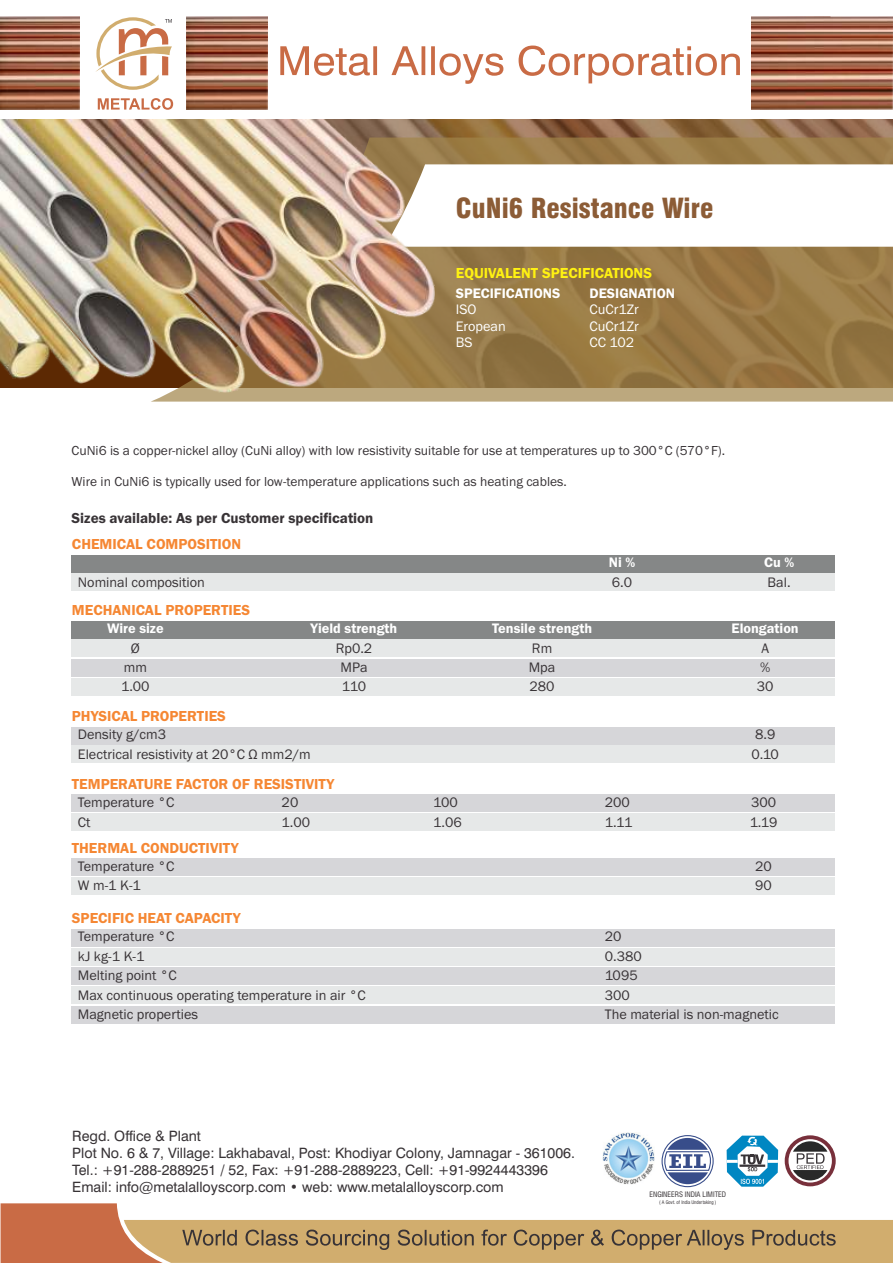
<style>
.page{position:relative;width:893px;height:1263px;background:#fff}
.page>*{position:absolute;margin:0;border:0;box-sizing:border-box;transform-origin:0 0}
.t1{font:900 condensed 27px "Swiss 721 BT";color:#8c5c36}
.t2{font:600 15px "Franklin Gothic";color:#f58733}
.t3{font:600 15px "Franklin Gothic";color:#383336}
.t4{font:600 15px "Franklin Gothic";color:#fff212}
.t5{font:14.25px "Franklin Gothic";color:#383336}
.t6{font:14.25px/17.1px "Swiss 721 BT";color:#383336}
.t7{font:600 14.25px "Franklin Gothic";color:#fff}
.t8{font:14.25px "Franklin Gothic";color:#fff}
.t9{font:13.5px "Franklin Gothic";color:#383336}
.t10{font:condensed 7.35px "Swiss 721 BT";color:#383336}
.t11{font:condensed 4.8px "Swiss 721 BT";color:#383336}
</style>
<div class="page">
<img style="left:0;top:16px;width:80px;height:93px">
<svg style="left:98px;top:98px;width:75px;height:12px"></svg>
<svg style="left:96px;top:17px;width:76px;height:73px"></svg>
<svg style="left:280px;top:46px;width:460px;height:38px"></svg>
<img style="left:751px;top:16px;width:141px;height:93px">
<img style="left:187px;top:16px;width:80px;height:93px">
<img style="left:435px;top:120px;width:458px;height:18px">
<svg style="left:151px;top:138px;width:742px;height:264px;background:#9c7e4c"></svg>
<svg style="left:435px;top:164px;width:458px;height:83px"></svg>
<img style="left:1px;top:120px;width:434px;height:273px">
<svg style="left:1px;top:1203px;width:892px;height:60px"></svg>
<svg style="left:727px;top:1135px;width:51px;height:52px"></svg>
<img style="left:603px;top:1133px;width:51px;height:52px">
<svg style="left:661px;top:1135px;width:53px;height:52px"></svg>
<svg style="left:664px;top:1138px;width:47px;height:46px"></svg>
<svg style="left:785px;top:1135px;width:51px;height:51px"></svg>
<div style="left:71px;top:555px;width:763px;height:18px;background:#858787"></div>
<div style="left:71px;top:573px;width:763px;height:18px;background:#e6e8e8"></div>
<div style="left:71px;top:620px;width:763px;height:18px;background:#858787"></div>
<div style="left:71px;top:639px;width:763px;height:18px;background:#e6e8e8"></div>
<div style="left:71px;top:659px;width:763px;height:18px;background:#d6d6d9"></div>
<div style="left:71px;top:678px;width:763px;height:18px;background:#e6e8e8"></div>
<div style="left:71px;top:726px;width:763px;height:18px;background:#d6d6d9"></div>
<div style="left:71px;top:745px;width:763px;height:18px;background:#e6e8e8"></div>
<div style="left:71px;top:794px;width:763px;height:18px;background:#d6d6d9"></div>
<div style="left:71px;top:813px;width:763px;height:18px;background:#e6e8e8"></div>
<div style="left:71px;top:858px;width:763px;height:18px;background:#d6d6d9"></div>
<div style="left:71px;top:877px;width:763px;height:18px;background:#e6e8e8"></div>
<div style="left:71px;top:929px;width:763px;height:18px;background:#d6d6d9"></div>
<div style="left:71px;top:948px;width:763px;height:18px;background:#e6e8e8"></div>
<div style="left:71px;top:967px;width:763px;height:18px;background:#d6d6d9"></div>
<div style="left:71px;top:1005px;width:763px;height:18px;background:#d6d6d9"></div>
<div style="left:71px;top:986px;width:763px;height:18px;background:#e6e8e8"></div>
<h1 class="t1" style="left:456px;top:198px;width:259px">CuNi6 Resistance Wire</h1>
<p class="t4" style="left:456px;top:267px;width:198px">EQUIVALENT SPECIFICATIONS</p>
<p class="t7" style="left:456px;top:288px;width:106px">SPECIFICATIONS</p>
<p class="t7" style="left:590px;top:288px;width:87px">DESIGNATION</p>
<p class="t8" style="left:456px;top:304px;width:22px">ISO</p>
<p class="t8" style="left:590px;top:304px;width:51px">CuCr1Zr</p>
<p class="t8" style="left:456px;top:321px;width:51px">Eropean</p>
<p class="t8" style="left:590px;top:321px;width:51px">CuCr1Zr</p>
<p class="t8" style="left:456px;top:337px;width:18px">BS</p>
<p class="t8" style="left:590px;top:337px;width:46px">CC 102</p>
<p class="t9" style="left:72px;top:446px;width:655px">CuNi6 is a copper-nickel alloy (CuNi alloy) with low resistivity suitable for use at temperatures up to 300°C (570°F).</p>
<p class="t9" style="left:72px;top:477px;width:497px">Wire in CuNi6 is typically used for low-temperature applications such as heating cables.</p>
<p class="t3" style="left:72px;top:513px;width:303px">Sizes available: As per Customer specification</p>
<p class="t2" style="left:72px;top:539px;width:171px">CHEMICAL COMPOSITION</p>
<p class="t7" style="left:609px;top:557px;width:28px">Ni %</p>
<p class="t7" style="left:764px;top:557px;width:32px">Cu %</p>
<p class="t5" style="left:78px;top:577px;width:128px">Nominal composition</p>
<p class="t5" style="left:612px;top:577px;width:22px">6.0</p>
<p class="t5" style="left:768px;top:577px;width:24px">Bal.</p>
<p class="t2" style="left:72px;top:605px;width:180px">MECHANICAL PROPERTIES</p>
<p class="t7" style="left:107px;top:623px;width:58px">Wire size</p>
<p class="t7" style="left:311px;top:623px;width:88px">Yield strength</p>
<p class="t7" style="left:492px;top:623px;width:102px">Tensile strength</p>
<p class="t7" style="left:732px;top:623px;width:69px">Elongation</p>
<p class="t5" style="left:131px;top:642px;width:10px">Ø</p>
<p class="t5" style="left:336px;top:642px;width:38px">Rp0.2</p>
<p class="t5" style="left:532px;top:642px;width:22px">Rm</p>
<p class="t5" style="left:761px;top:642px;width:9px">A</p>
<p class="t5" style="left:124px;top:662px;width:25px">mm</p>
<p class="t5" style="left:340px;top:662px;width:29px">MPa</p>
<p class="t5" style="left:529px;top:662px;width:28px">Mpa</p>
<p class="t5" style="left:760px;top:662px;width:12px">%</p>
<p class="t5" style="left:121px;top:681px;width:30px">1.00</p>
<p class="t5" style="left:342px;top:681px;width:26px">110</p>
<p class="t5" style="left:530px;top:681px;width:27px">280</p>
<p class="t5" style="left:757px;top:681px;width:18px">30</p>
<p class="t2" style="left:72px;top:711px;width:156px">PHYSICAL PROPERTIES</p>
<p class="t5" style="left:78px;top:729px;width:90px">Density g/cm3</p>
<p class="t5" style="left:755px;top:729px;width:22px">8.9</p>
<p class="t5" style="left:78px;top:749px;width:234px">Electrical resistivity at 20°C Ω mm2/m</p>
<p class="t5" style="left:751px;top:749px;width:29px">0.10</p>
<p class="t2" style="left:72px;top:779px;width:264px">TEMPERATURE FACTOR OF RESISTIVITY</p>
<p class="t5" style="left:78px;top:797px;width:98px">Temperature °C</p>
<p class="t5" style="left:282px;top:797px;width:18px">20</p>
<p class="t5" style="left:433px;top:797px;width:26px">100</p>
<p class="t5" style="left:605px;top:797px;width:27px">200</p>
<p class="t5" style="left:751px;top:797px;width:27px">300</p>
<p class="t5" style="left:78px;top:816px;width:14px">Ct</p>
<p class="t5" style="left:282px;top:816px;width:30px">1.00</p>
<p class="t5" style="left:433px;top:816px;width:30px">1.06</p>
<p class="t5" style="left:605px;top:816px;width:29px">1.11</p>
<p class="t5" style="left:750px;top:816px;width:29px">1.19</p>
<p class="t2" style="left:72px;top:842px;width:168px">THERMAL CONDUCTIVITY</p>
<p class="t5" style="left:78px;top:861px;width:98px">Temperature °C</p>
<p class="t5" style="left:755px;top:861px;width:18px">20</p>
<p class="t5" style="left:78px;top:880px;width:65px">W m-1 K-1</p>
<p class="t5" style="left:755px;top:880px;width:18px">90</p>
<p class="t2" style="left:72px;top:913px;width:170px">SPECIFIC HEAT CAPACITY</p>
<p class="t5" style="left:78px;top:931px;width:98px">Temperature °C</p>
<p class="t5" style="left:605px;top:931px;width:18px">20</p>
<p class="t5" style="left:78px;top:951px;width:68px">kJ kg-1 K-1</p>
<p class="t5" style="left:605px;top:951px;width:39px">0.380</p>
<p class="t5" style="left:78px;top:970px;width:100px">Melting point °C</p>
<p class="t5" style="left:605px;top:970px;width:34px">1095</p>
<p class="t5" style="left:78px;top:989px;width:289px">Max continuous operating temperature in air °C</p>
<p class="t5" style="left:605px;top:989px;width:27px">300</p>
<p class="t5" style="left:78px;top:1009px;width:122px">Magnetic properties</p>
<p class="t5" style="left:605px;top:1009px;width:175px">The material is non-magnetic</p>
<p class="t6" style="left:72px;top:1128px;width:504px">Regd. Office &amp; Plant<br>Plot No. 6 &amp; 7, Village: Lakhabaval, Post: Khodiyar Colony, Jamnagar - 361006.<br>Tel.: +91-288-2889251 / 52, Fax: +91-288-2889223, Cell: +91-9924443396<br>Email: info@metalalloyscorp.com • web: www.metalalloyscorp.com</p>
<p class="t10" style="left:649px;top:1192px;width:78px">ENGINEERS INDIA LIMITED</p>
<p class="t11" style="left:659px;top:1200px;width:59px">( A Govt. of India Undertaking )</p>
</div>
